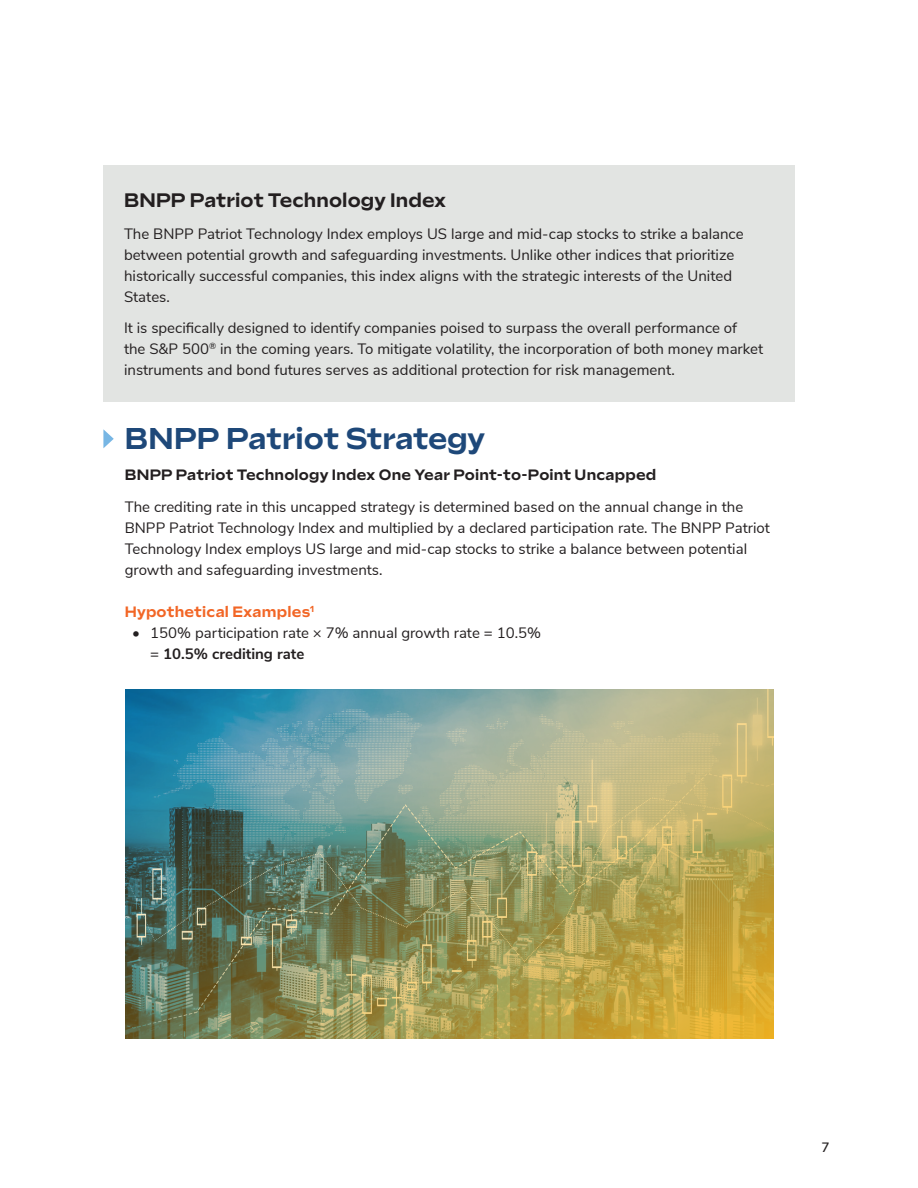
<style>
.page{position:relative;width:918px;height:1188px;background:#fff}
.page>*{position:absolute;margin:0;border:0;box-sizing:border-box;transform-origin:0 0}
._12pt_minisub_mid_blue{font:300 30px "Sculpin Var Roman";letter-spacing:-.005em;color:#1e4879}
._12pt_minisub_mid_blue-2{font:300 19.5px "Sculpin Var Roman";letter-spacing:.005em;color:#231f20}
.Running_Text{font:15px/21px "Nunito Sans";color:#231f20}
._10_pt_mini_sub_black{font:300 15px "Sculpin Var Roman";letter-spacing:.01em;color:#231f20}
._12pt_minisub_orange{font:300 15px "Sculpin Var Roman";letter-spacing:.01em;color:#f26626}
.t1{font:600 13.5px "Nunito Sans";color:#231f20}
.s1{font-weight:700}
</style>
<div class="page">
<div style="left:103px;top:165px;width:691px;height:237px;background:#e2e4e2"></div>
<svg style="left:103px;top:429px;width:11px;height:19px"></svg>
<img style="left:125px;top:689px;width:649px;height:350px">
<p class="_12pt_minisub_mid_blue-2" style="left:124px;top:189px;width:324px">BNPP Patriot Technology Index</p>
<p class="Running_Text" style="left:124px;top:222px;width:621px">The BNPP Patriot Technology Index employs US large and mid-cap stocks to strike a balance between potential growth and safeguarding investments. Unlike other indices that prioritize historically successful companies, this index aligns with the strategic interests of the United States.</p>
<p class="Running_Text" style="left:124px;top:316px;width:641px">It is specifically designed to identify companies poised to surpass the overall performance of<br>the S&amp;P 500<sup>®</sup> in the coming years. To mitigate volatility, the incorporation of both money market instruments and bond futures serves as additional protection for risk management.</p>
<p class="_12pt_minisub_mid_blue" style="left:125px;top:421px;width:362px">BNPP Patriot Strategy</p>
<p class="_10_pt_mini_sub_black" style="left:125px;top:466px;width:533px">BNPP Patriot Technology Index One Year Point-to-Point Uncapped</p>
<p class="Running_Text" style="left:125px;top:495px;width:647px">The crediting rate in this uncapped strategy is determined based on the annual change in the BNPP Patriot Technology Index and multiplied by a declared participation rate. The BNPP Patriot Technology Index employs US large and mid-cap stocks to strike a balance between potential growth and safeguarding investments.</p>
<p class="_12pt_minisub_orange" style="left:125px;top:603px;width:191px">Hypothetical Examples<sup>1</sup></p>
<p class="Running_Text" style="left:150px;top:621px;width:392px;text-indent:-18px">• 150% participation rate × 7% annual growth rate = 10.5% = <span class="s1">10.5% crediting rate</span></p>
<p class="t1" style="left:822px;top:1137px;width:10px">7</p>
</div>
